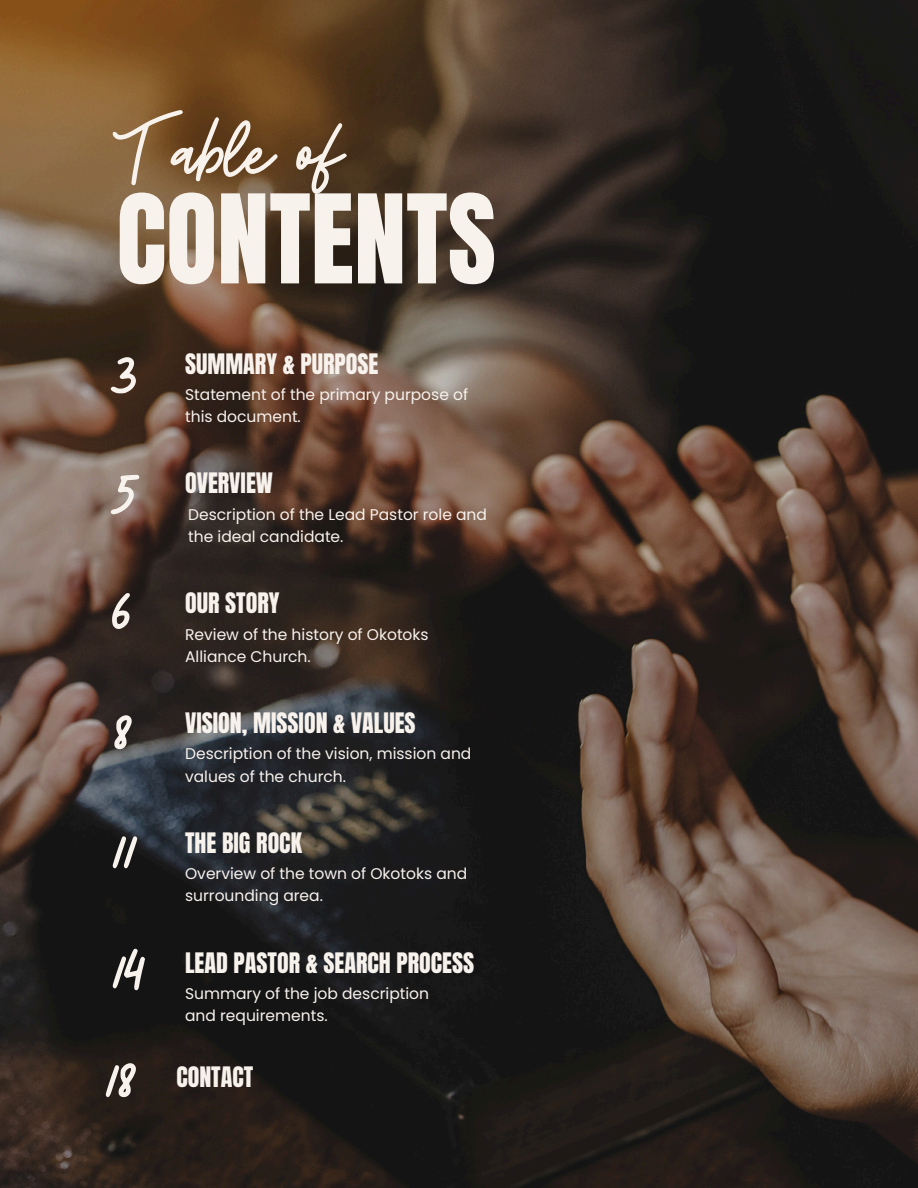
<style>
.page{position:relative;width:918px;height:1188px;background:#fff}
.page>*{position:absolute;margin:0;border:0;box-sizing:border-box;transform-origin:0 0}
.t1{font:104.85px "Anton";color:#f8f2ed}
.t2{font:94.8px "Beauty Salon Script";color:#f8f2ed}
.t3{font:87.9px "Beauty Salon Script";color:#f8f2ed}
.t4{font:24px "Anton";color:#f8f2ed}
.t5{font:15.45px/22.2px "Poppins";color:#f8f2ed}
</style>
<div class="page">
<img style="left:0;top:0;width:918px;height:1188px">
<p class="t3" style="left:116px;top:108px;width:229px">Table of</p>
<h1 class="t1" style="left:116px;top:164px;width:381px">CONTENTS</h1>
<p class="t2" style="left:116px;top:318px;width:22px">3</p>
<p class="t4" style="left:185px;top:346px;width:195px">SUMMARY &amp; PURPOSE</p>
<p class="t5" style="left:185px;top:383px;width:285px">Statement of the primary purpose of this document.</p>
<p class="t2" style="left:116px;top:437px;width:26px">5</p>
<p class="t4" style="left:185px;top:466px;width:89px">OVERVIEW</p>
<p class="t5" style="left:188px;top:503px;width:300px">Description of the Lead Pastor role and the ideal candidate.</p>
<p class="t2" style="left:115px;top:557px;width:19px">6</p>
<p class="t4" style="left:185px;top:586px;width:96px">OUR STORY</p>
<p class="t5" style="left:185px;top:623px;width:245px">Review of the history of Okotoks<br>Alliance Church.</p>
<p class="t2" style="left:115px;top:677px;width:20px">8</p>
<p class="t4" style="left:185px;top:706px;width:232px">VISION, MISSION &amp; VALUES</p>
<p class="t5" style="left:185px;top:743px;width:288px">Description of the vision, mission and values of the church.</p>
<p class="t2" style="left:126px;top:796px;width:15px">1</p>
<p class="t4" style="left:185px;top:826px;width:118px">THE BIG ROCK</p>
<p class="t5" style="left:185px;top:863px;width:284px">Overview of the town of Okotoks and surrounding area.</p>
<p class="t2" style="left:115px;top:916px;width:33px">14</p>
<p class="t4" style="left:185px;top:945px;width:291px">LEAD PASTOR &amp; SEARCH PROCESS</p>
<p class="t5" style="left:185px;top:982px;width:246px">Summary of the job description and requirements.</p>
<p class="t2" style="left:108px;top:1025px;width:32px">18</p>
<h2 class="t4" style="left:176px;top:1060px;width:78px">CONTACT</h2>
</div>
